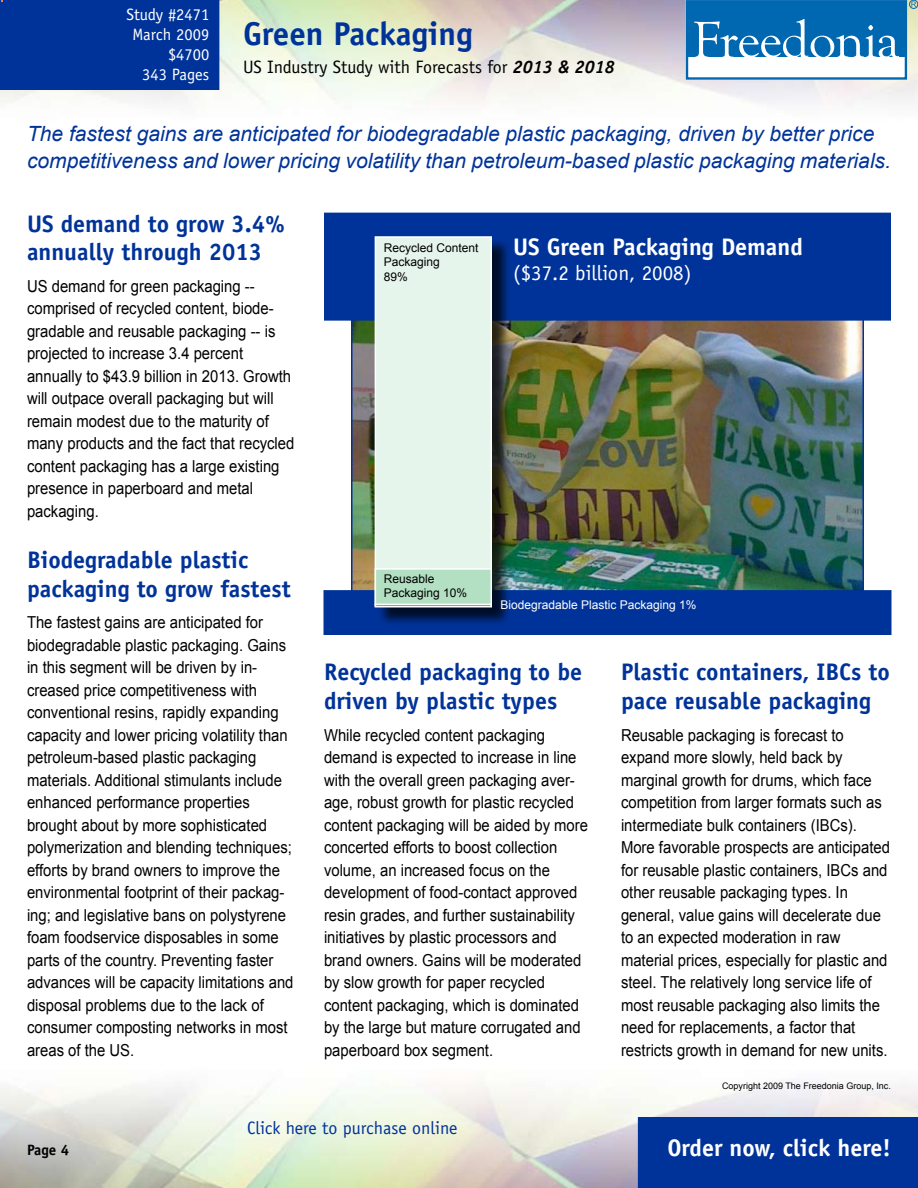
<style>
.page{position:relative;width:918px;height:1188px;background:#fff}
.page>*{position:absolute;margin:0;border:0;box-sizing:border-box;transform-origin:0 0}
.t1{font:700 33px "Officina Sans";color:#039}
.t2{font:700 24px/28.8px "Officina Sans";color:#039}
.t3{font:700 24px "Officina Sans";color:#fff}
.t4{font:italic 21px/27px "Arial";color:#039}
.t5{font:21px "Officina Sans";color:#fff}
.t6{font:18px "Officina Sans";color:#000}
.t7{font:18px "Officina Sans";color:#039}
.t8{font:16.5px/22.5px "Arial";color:#000;scale:.9 1}
.t9{font:16.5px/19.8px "Officina Sans";color:#fff;text-align:right}
.t10{font:700 15px "Officina Sans";color:#000}
.t11{font:12px/14.2px "Arial";color:#000}
.t12{font:12px "Arial";color:#fff}
.t13{font:9px "Arial";color:#000}
.s1{font-weight:700;font-style:italic}
</style>
<div class="page">
<div style="left:638px;top:1117px;width:280px;height:71px;background:#039"></div>
<div style="left:686px;top:0;width:221px;height:80px;border:2px solid #0067b1"></div>
<div style="left:687px;top:1px;width:218px;height:56px;background:#0067b1"></div>
<svg style="left:694px;top:19px;width:205px;height:38px"></svg>
<div style="left:909px;top:0;width:9px;height:9px;border:1px solid #0067b1;border-radius:50%"></div>
<svg style="left:911px;top:2px;width:5px;height:5px"></svg>
<img style="left:354px;top:321px;width:507px;height:270px">
<div style="left:325px;top:213px;width:565px;height:107px;background:#039"></div>
<div style="left:324px;top:213px;width:567px;height:108px;border:2px solid #039"></div>
<div style="left:0;top:0;width:219px;height:90px;background:#039"></div>
<div style="left:324px;top:591px;width:567px;height:43px;background:#039"></div>
<div style="left:376px;top:238px;width:136px;height:389px;background:#000;opacity:.75"></div>
<div style="left:375px;top:237px;width:116px;height:369px;background:#e6f5eb"></div>
<div style="left:375px;top:236px;width:117px;height:371px;border:2px solid #fff"></div>
<div style="left:375px;top:569px;width:116px;height:36px;background:#b3e0c2"></div>
<div style="left:375px;top:568px;width:117px;height:37px;border:2px solid #fff"></div>
<div style="left:375px;top:604px;width:117px;height:4px;border:2px solid #fff"></div>
<p class="t9" style="left:126px;top:5px;width:84px">Study #2471<br>March 2009 $4700<br>343 Pages</p>
<h1 class="t1" style="left:243px;top:13px;width:231px">Green Packaging</h1>
<p class="t6" style="left:243px;top:57px;width:373px">US Industry Study with Forecasts for <span class="s1">2013 &amp; 2018</span></p>
<p class="t4" style="left:27px;top:121px;width:866px">The fastest gains are anticipated for biodegradable plastic packaging, driven by better price competitiveness and lower pricing volatility than petroleum-based plastic packaging materials.</p>
<h2 class="t2" style="left:27px;top:209px;width:260px">US demand to grow 3.4% annually through 2013</h2>
<p class="t8" style="left:27px;top:275px;width:299px">US demand for green packaging -- comprised of recycled content, biode&shy;gradable and reusable packaging -- is projected to increase 3.4 percent annually to $43.9 billion in 2013. Growth will outpace overall packaging but will remain modest due to the maturity of many products and the fact that recycled content packaging has a large existing presence in paperboard and metal packaging.</p>
<h2 class="t2" style="left:27px;top:545px;width:265px">Biodegradable plastic packaging to grow fastest</h2>
<p class="t8" style="left:27px;top:612px;width:298px">The fastest gains are anticipated for biodegradable plastic packaging. Gains in this segment will be driven by in&shy;creased price competitiveness with conventional resins, rapidly expanding capacity and lower pricing volatility than petroleum-based plastic packaging materials. Additional stimulants include enhanced performance properties brought about by more sophisticated polymerization and blending techniques; efforts by brand owners to improve the environmental footprint of their packag&shy;ing; and legislative bans on polystyrene foam foodservice disposables in some parts of the country. Preventing faster advances will be capacity limitations and disposal problems due to the lack of consumer composting networks in most areas of the US.</p>
<p class="t11" style="left:384px;top:241px;width:96px">Recycled Content<br>Packaging<br>89%</p>
<h2 class="t3" style="left:513px;top:232px;width:291px">US Green Packaging Demand</h2>
<p class="t5" style="left:513px;top:261px;width:180px">($37.2 billion, 2008)</p>
<p class="t11" style="left:384px;top:572px;width:85px">Reusable<br>Packaging 10%</p>
<p class="t12" style="left:501px;top:597px;width:198px">Biodegradable Plastic Packaging 1%</p>
<h2 class="t2" style="left:324px;top:658px;width:260px">Recycled packaging to be driven by plastic types</h2>
<p class="t8" style="left:324px;top:724px;width:295px">While recycled content packaging demand is expected to increase in line with the overall green packaging aver&shy;age, robust growth for plastic recycled content packaging will be aided by more concerted efforts to boost collection volume, an increased focus on the development of food-contact approved resin grades, and further sustainability initiatives by plastic processors and brand owners. Gains will be moderated by slow growth for paper recycled content packaging, which is dominated by the large but mature corrugated and paperboard box segment.</p>
<h2 class="t2" style="left:621px;top:658px;width:270px">Plastic containers, IBCs to pace reusable packaging</h2>
<p class="t8" style="left:621px;top:724px;width:300px">Reusable packaging is forecast to expand more slowly, held back by marginal growth for drums, which face competition from larger formats such as intermediate bulk containers (IBCs).<br>More favorable prospects are anticipated for reusable plastic containers, IBCs and other reusable packaging types. In general, value gains will decelerate due to an expected moderation in raw material prices, especially for plastic and steel. The relatively long service life of most reusable packaging also limits the need for replacements, a factor that restricts growth in demand for new units.</p>
<p class="t13" style="left:722px;top:1080px;width:170px">Copyright 2009 The Freedonia Group, Inc.</p>
<p class="t7" style="left:247px;top:1117px;width:212px">Click here to purchase online</p>
<p class="t10" style="left:27px;top:1140px;width:31px">Page</p>
<h2 class="t3" style="left:667px;top:1133px;width:225px">Order now, click here!</h2>
</div>
